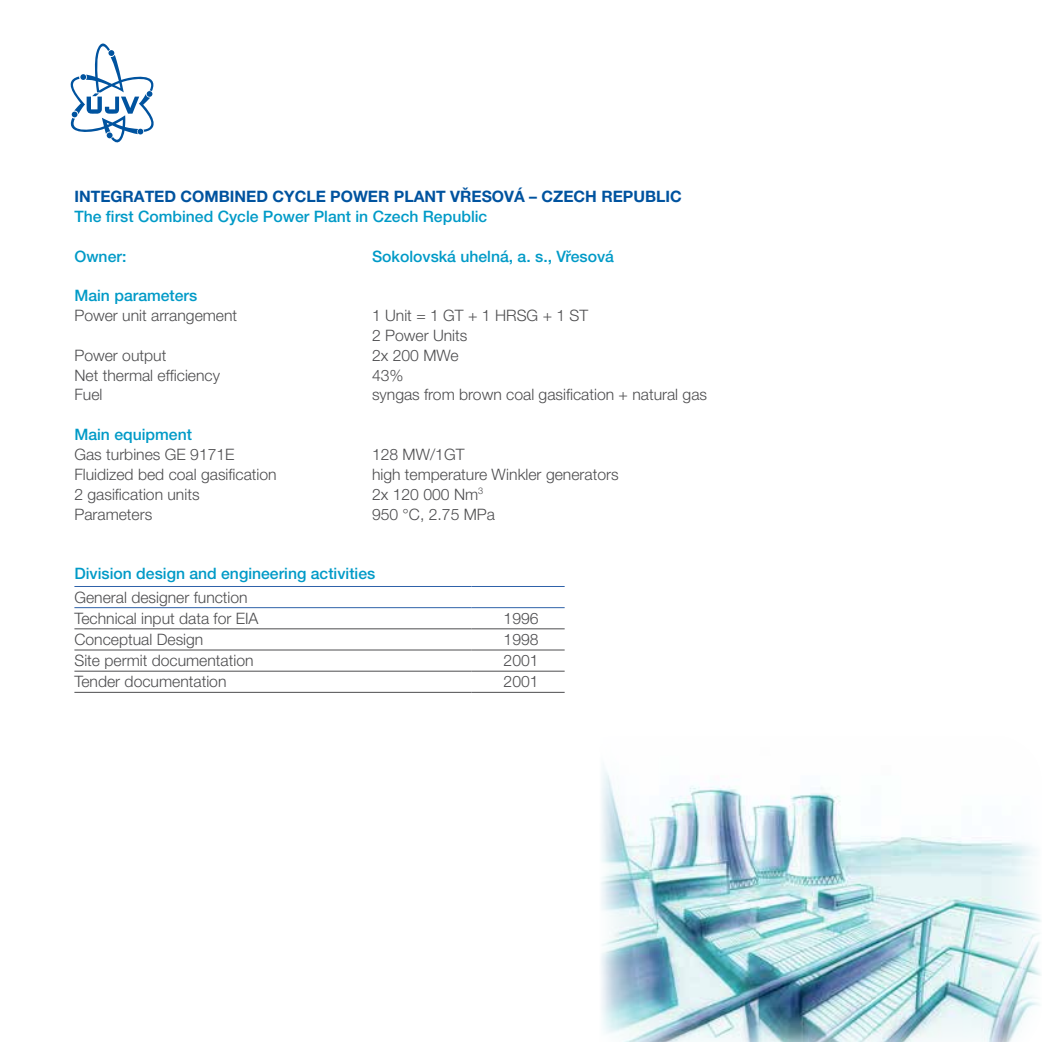
<style>
.page{position:relative;width:1042px;height:1042px;background:#fff}
.page>*{position:absolute;margin:0;border:0;box-sizing:border-box;transform-origin:0 0}
.t1{font:300 15.75px/19.8px "Helvetica Neue LT Pro";color:#4d4d4f}
.t2{font:500 15.75px "Helvetica Neue LT Pro";color:#009ac7}
.t3{font:700 15.75px "Helvetica Neue LT Pro";color:#00539f}
</style>
<div class="page">
<img style="left:601px;top:768px;width:440px;height:274px">
<hr style="left:74px;top:586px;width:397px;height:1px;background:#2f62a9">
<hr style="left:471px;top:586px;width:94px;height:1px;background:#2f62a9">
<hr style="left:74px;top:607px;width:397px;height:1px;background:#2f62a9">
<hr style="left:471px;top:607px;width:94px;height:1px;background:#2f62a9">
<hr style="left:74px;top:628px;width:397px;height:1px;background:#4d4d4f">
<hr style="left:471px;top:628px;width:94px;height:1px;background:#4d4d4f">
<hr style="left:74px;top:650px;width:397px;height:1px;background:#4d4d4f">
<hr style="left:471px;top:650px;width:94px;height:1px;background:#4d4d4f">
<hr style="left:74px;top:671px;width:397px;height:1px;background:#4d4d4f">
<hr style="left:74px;top:692px;width:397px;height:1px;background:#4d4d4f">
<hr style="left:471px;top:671px;width:94px;height:1px;background:#4d4d4f">
<hr style="left:471px;top:692px;width:94px;height:1px;background:#4d4d4f">
<svg style="left:70px;top:43px;width:84px;height:100px"></svg>
<p class="t3" style="left:74px;top:187px;width:609px">INTEGRATED COMBINED CYCLE POWER PLANT VŘESOVÁ – CZECH REPUBLIC</p>
<p class="t2" style="left:74px;top:207px;width:414px">The first Combined Cycle Power Plant in Czech Republic</p>
<p class="t2" style="left:74px;top:246px;width:53px">Owner:</p>
<p class="t2" style="left:372px;top:246px;width:243px">Sokolovská uhelná, a. s., Vřesová</p>
<p class="t2" style="left:74px;top:286px;width:124px">Main parameters</p>
<p class="t1" style="left:74px;top:305px;width:164px">Power unit arrangement</p>
<p class="t1" style="left:372px;top:305px;width:218px">1 Unit = 1 GT + 1 HRSG + 1 ST<br>2 Power Units</p>
<p class="t1" style="left:74px;top:345px;width:93px">Power output</p>
<p class="t1" style="left:372px;top:345px;width:88px">2x 200 MWe</p>
<p class="t1" style="left:74px;top:365px;width:147px">Net thermal efficiency</p>
<p class="t1" style="left:372px;top:365px;width:33px">43%</p>
<p class="t1" style="left:74px;top:385px;width:30px">Fuel</p>
<p class="t1" style="left:372px;top:385px;width:337px">syngas from brown coal gasification + natural gas</p>
<p class="t2" style="left:74px;top:425px;width:119px">Main equipment</p>
<p class="t1" style="left:74px;top:444px;width:162px">Gas turbines GE 9171E</p>
<p class="t1" style="left:372px;top:444px;width:94px">128 MW/1GT</p>
<p class="t1" style="left:74px;top:464px;width:204px">Fluidized bed coal gasification</p>
<p class="t1" style="left:372px;top:464px;width:248px">high temperature Winkler generators</p>
<p class="t1" style="left:74px;top:484px;width:127px">2 gasification units</p>
<p class="t1" style="left:372px;top:484px;width:113px">2x 120 000 Nm<sup>3</sup></p>
<p class="t1" style="left:74px;top:504px;width:79px">Parameters</p>
<p class="t1" style="left:372px;top:504px;width:125px">950 °C, 2.75 MPa</p>
<p class="t2" style="left:74px;top:564px;width:302px">Division design and engineering activities</p>
<p class="t1" style="left:74px;top:586px;width:186px;line-height:21.2px">General designer function<br>Technical input data for EIA</p>
<p class="t1" style="left:504px;top:608px;width:37px">1996</p>
<p class="t1" style="left:74px;top:629px;width:130px">Conceptual Design</p>
<p class="t1" style="left:504px;top:629px;width:37px">1998</p>
<p class="t1" style="left:74px;top:650px;width:181px">Site permit documentation</p>
<p class="t1" style="left:504px;top:650px;width:37px">2001</p>
<p class="t1" style="left:74px;top:671px;width:154px">Tender documentation</p>
<p class="t1" style="left:504px;top:671px;width:37px">2001</p>
</div>
